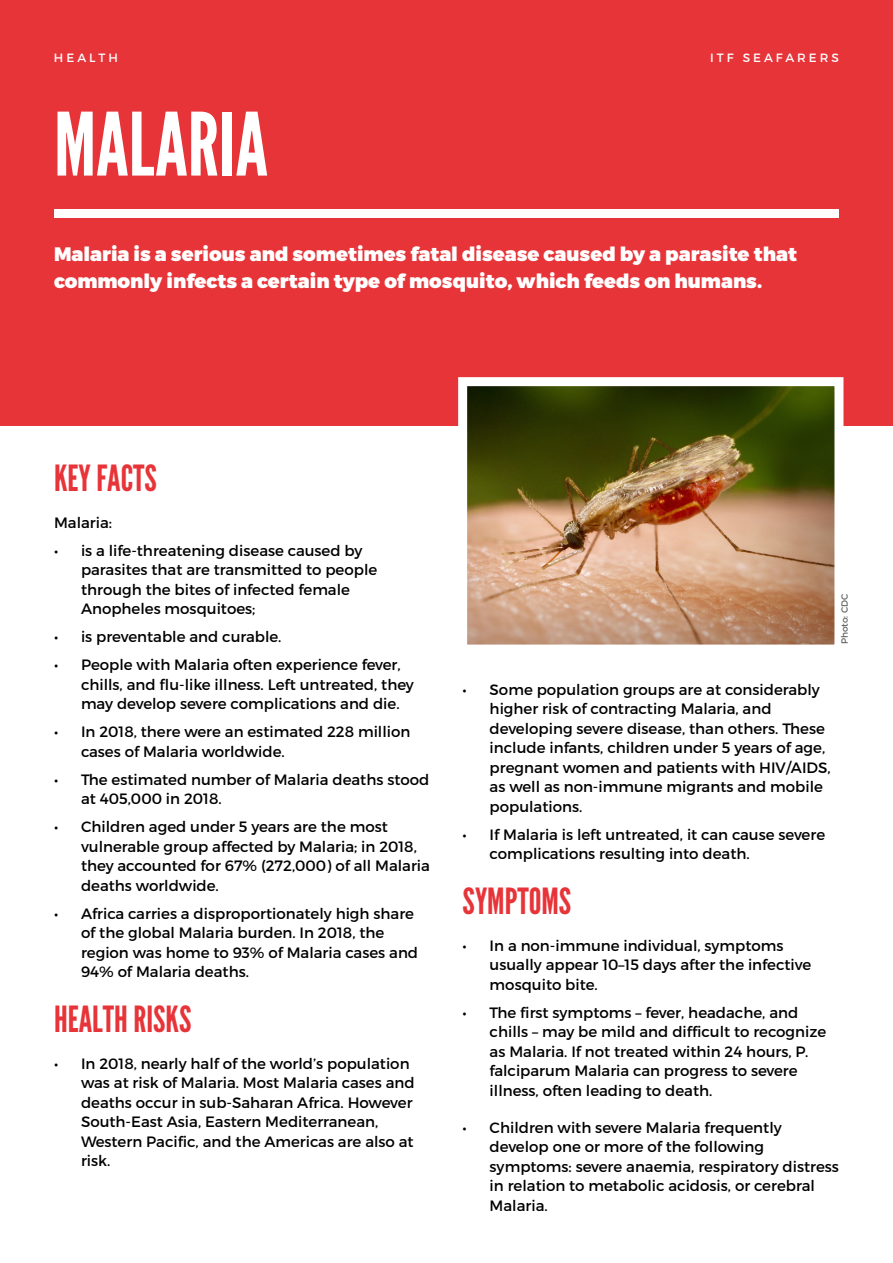
<style>
.page{position:relative;width:893px;height:1263px;background:#fff}
.page>*{position:absolute;margin:0;border:0;box-sizing:border-box;transform-origin:0 0}
.t1{font:87px "League Gothic";color:#fff}
.t2{font:36px "League Gothic";color:#e73439}
.t3{font:900 19.5px/27px "Montserrat";color:#fff}
.t4{font:15px/19.5px "Montserrat";color:#000}
.t5{font:12px "Montserrat";letter-spacing:.25em;color:#fff}
.t6{font:9px "Montserrat";color:#646363}
</style>
<div class="page">
<div style="left:0;top:0;width:893px;height:425px;background:#e73439"></div>
<div style="left:54px;top:209px;width:785px;height:9px;background:#fff"></div>
<img style="left:468px;top:387px;width:365px;height:256px">
<div style="left:458px;top:377px;width:385px;height:276px;border:9px solid #fff"></div>
<p class="t5" style="left:54px;top:51px;width:66px">HEALTH</p>
<p class="t5" style="left:710px;top:51px;width:130px">ITF SEAFARERS</p>
<h1 class="t1" style="left:54px;top:95px;width:216px">MALARIA</h1>
<h3 class="t3" style="left:54px;top:241px;width:744px">Malaria is a serious and sometimes fatal disease caused by a parasite that commonly infects a certain type of mosquito, which feeds on humans.</h3>
<h2 class="t2" style="left:54px;top:458px;width:104px">KEY FACTS</h2>
<p class="t4" style="left:54px;top:512px;width:60px">Malaria:</p>
<p class="t4" style="left:81px;top:540px;width:298px;text-indent:-27px">• is a life-threatening disease caused by parasites that are transmitted to people through the bites of infected female Anopheles mosquitoes;</p>
<p class="t4" style="left:54px;top:627px;width:229px">• is preventable and curable.</p>
<p class="t4" style="left:81px;top:655px;width:334px;text-indent:-27px">• People with Malaria often experience fever, chills, and flu-like illness. Left untreated, they may develop severe complications and die.</p>
<p class="t4" style="left:81px;top:722px;width:331px;text-indent:-27px">• In 2018, there were an estimated 228 million cases of Malaria worldwide.</p>
<p class="t4" style="left:81px;top:769px;width:350px;text-indent:-27px">• The estimated number of Malaria deaths stood at 405,000 in 2018.</p>
<p class="t4" style="left:81px;top:817px;width:351px;text-indent:-27px">• Children aged under 5 years are the most vulnerable group affected by Malaria; in 2018, they accounted for 67% (272,000) of all Malaria deaths worldwide.</p>
<p class="t4" style="left:81px;top:903px;width:339px;text-indent:-27px">• Africa carries a disproportionately high share of the global Malaria burden. In 2018, the region was home to 93% of Malaria cases and 94% of Malaria deaths.</p>
<h2 class="t2" style="left:54px;top:999px;width:139px">HEALTH RISKS</h2>
<p class="t4" style="left:81px;top:1053px;width:335px;text-indent:-27px">• In 2018, nearly half of the world’s population was at risk of Malaria. Most Malaria cases and deaths occur in sub-Saharan Africa. However South-East Asia, Eastern Mediterranean, Western Pacific, and the Americas are also at risk.</p>
<p class="t6" style="left:839px;top:644px;width:52px;rotate:-90deg">Photo: CDC</p>
<p class="t4" style="left:490px;top:680px;width:343px;text-indent:-27px">• Some population groups are at considerably higher risk of contracting Malaria, and developing severe disease, than others. These include infants, children under 5 years of age, pregnant women and patients with HIV/AIDS, as well as non-immune migrants and mobile populations.</p>
<p class="t4" style="left:490px;top:825px;width:337px;text-indent:-27px">• If Malaria is left untreated, it can cause severe complications resulting into death.</p>
<h2 class="t2" style="left:463px;top:881px;width:110px">SYMPTOMS</h2>
<p class="t4" style="left:490px;top:936px;width:323px;text-indent:-27px">• In a non-immune individual, symptoms usually appear 10–15 days after the infective mosquito bite.</p>
<p class="t4" style="left:490px;top:1003px;width:338px;text-indent:-27px">• The first symptoms – fever, headache, and chills – may be mild and difficult to recognize as Malaria. If not treated within 24 hours, P. falciparum Malaria can progress to severe illness, often leading to death.</p>
<p class="t4" style="left:490px;top:1117px;width:351px;text-indent:-27px">• Children with severe Malaria frequently develop one or more of the following symptoms: severe anaemia, respiratory distress in relation to metabolic acidosis, or cerebral Malaria.</p>
</div>
